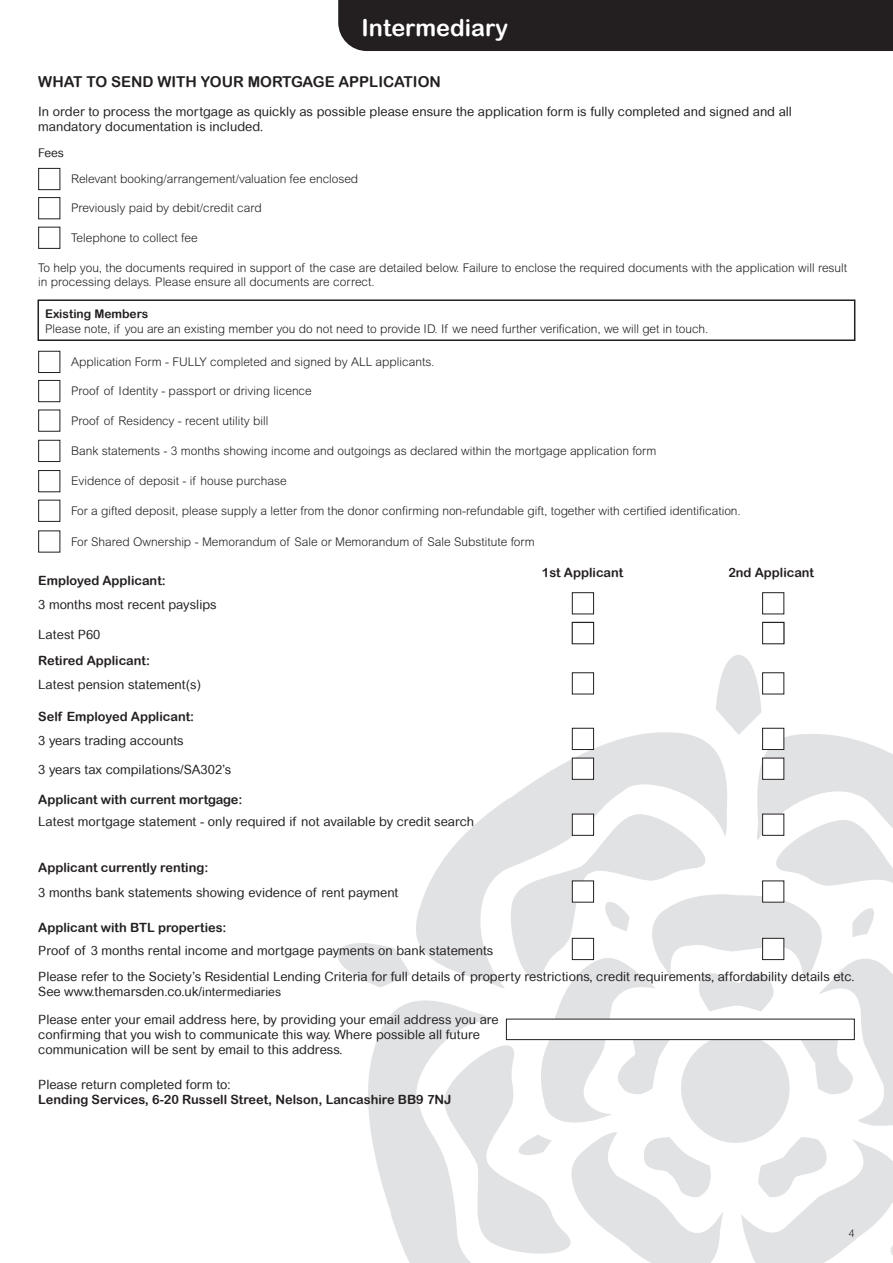
<style>
.page{position:relative;width:893px;height:1263px;background:#fff}
.page>*{position:absolute;margin:0;border:0;box-sizing:border-box;transform-origin:0 0}
.t1{font:23.4px "Arial Rounded MT Bold";color:#fff}
.Heading{font:15px "Arial Rounded MT Bold";color:#231f20}
.Paragraph_Style_1{font:12.75px/15.3px "Arial Rounded MT";color:#231f20}
.t2{font:12.75px "Arial Rounded MT Bold";color:#231f20}
.t3{font:300 12px/14.4px "Arial Rounded MT Std";color:#231f20}
.t4{font:12px "Arial Rounded MT Bold";color:#231f20}
.Paragraph_Style_1-2{font:12px "Arial Rounded MT";color:#231f20}
.t5{font:300 10.5px "Arial Rounded MT Std";color:#231f20}
.s1{font-size:12px}
</style>
<div class="page">
<svg style="left:368px;top:987px;width:66px;height:276px;fill:#e1e2e4"></svg>
<svg style="left:338px;top:943px;width:69px;height:44px"></svg>
<svg style="left:407px;top:875px;width:27px;height:115px"></svg>
<svg style="left:434px;top:655px;width:459px;height:608px"></svg>
<div style="left:338px;top:0;width:555px;height:51px;background:#231f20"></div>
<div style="left:38px;top:351px;width:22px;height:22px;border:1px solid #231f20"></div>
<div style="left:38px;top:380px;width:22px;height:22px;border:1px solid #231f20"></div>
<div style="left:38px;top:410px;width:22px;height:22px;border:1px solid #231f20"></div>
<div style="left:38px;top:440px;width:22px;height:22px;border:1px solid #231f20"></div>
<div style="left:38px;top:470px;width:22px;height:22px;border:1px solid #231f20"></div>
<div style="left:38px;top:500px;width:22px;height:22px;border:1px solid #231f20"></div>
<div style="left:38px;top:168px;width:22px;height:22px;border:1px solid #231f20"></div>
<div style="left:38px;top:197px;width:22px;height:22px;border:1px solid #231f20"></div>
<div style="left:38px;top:227px;width:22px;height:22px;border:1px solid #231f20"></div>
<div style="left:38px;top:299px;width:817px;height:42px;border:2px solid #231f20"></div>
<div style="left:572px;top:592px;width:22px;height:22px;border:1px solid #231f20"></div>
<div style="left:572px;top:673px;width:22px;height:21px;background:#fff"></div>
<div style="left:572px;top:672px;width:22px;height:22px;border:1px solid #231f20"></div>
<div style="left:762px;top:592px;width:22px;height:22px;border:1px solid #231f20"></div>
<div style="left:763px;top:673px;width:21px;height:21px;background:#fff"></div>
<div style="left:762px;top:672px;width:22px;height:22px;border:1px solid #231f20"></div>
<div style="left:572px;top:622px;width:22px;height:22px;border:1px solid #231f20"></div>
<div style="left:762px;top:622px;width:22px;height:22px;border:1px solid #231f20"></div>
<div style="left:572px;top:728px;width:22px;height:21px;background:#fff"></div>
<div style="left:572px;top:728px;width:22px;height:22px;border:1px solid #231f20"></div>
<div style="left:763px;top:728px;width:21px;height:21px;background:#fff"></div>
<div style="left:762px;top:728px;width:22px;height:22px;border:1px solid #231f20"></div>
<div style="left:572px;top:758px;width:22px;height:21px;background:#fff"></div>
<div style="left:572px;top:758px;width:22px;height:22px;border:1px solid #231f20"></div>
<div style="left:763px;top:758px;width:21px;height:21px;background:#fff"></div>
<div style="left:762px;top:758px;width:22px;height:22px;border:1px solid #231f20"></div>
<div style="left:572px;top:938px;width:22px;height:21px;background:#fff"></div>
<div style="left:572px;top:938px;width:22px;height:22px;border:1px solid #231f20"></div>
<div style="left:763px;top:938px;width:21px;height:21px;background:#fff"></div>
<div style="left:762px;top:938px;width:22px;height:22px;border:1px solid #231f20"></div>
<div style="left:572px;top:814px;width:22px;height:21px;background:#fff"></div>
<div style="left:572px;top:814px;width:22px;height:22px;border:1px solid #231f20"></div>
<div style="left:763px;top:814px;width:21px;height:21px;background:#fff"></div>
<div style="left:762px;top:814px;width:22px;height:22px;border:1px solid #231f20"></div>
<div style="left:572px;top:881px;width:22px;height:21px;background:#fff"></div>
<div style="left:572px;top:880px;width:22px;height:22px;border:1px solid #231f20"></div>
<div style="left:763px;top:881px;width:21px;height:21px;background:#fff"></div>
<div style="left:506px;top:1019px;width:348px;height:20px;background:#fff"></div>
<div style="left:506px;top:1019px;width:349px;height:21px;border:1px solid #231f20"></div>
<h1 class="t1" style="left:362px;top:14px;width:148px">Intermediary</h1>
<p class="Heading" style="left:38px;top:73px;width:404px">WHAT TO SEND WITH YOUR MORTGAGE APPLICATION</p>
<p class="Paragraph_Style_1" style="left:38px;top:103px;width:755px">In order to process the mortgage as quickly as possible please ensure the application form is fully completed and signed and all mandatory documentation is included.</p>
<p class="Paragraph_Style_1-2" style="left:38px;top:146px;width:27px">Fees</p>
<p class="t3" style="left:71px;top:172px;width:289px">Relevant booking/arrangement/valuation fee enclosed</p>
<p class="t3" style="left:71px;top:201px;width:192px">Previously paid by debit/credit card</p>
<p class="t3" style="left:71px;top:230px;width:128px">Telephone to collect fee</p>
<p class="t3" style="left:38px;top:260px;width:810px">To help you, the documents required in support of the case are detailed below. Failure to enclose the required documents with the application will result in processing delays. Please ensure all documents are correct.</p>
<p class="t4" style="left:45px;top:307px;width:105px">Existing Members</p>
<p class="t3" style="left:45px;top:321px;width:665px">Please note, if you are an existing member you do not need to provide ID. If we need further verification, we will get in touch.</p>
<p class="t3" style="left:71px;top:354px;width:365px">Application Form - FULLY completed and signed by ALL applicants.</p>
<p class="t3" style="left:71px;top:384px;width:242px">Proof of Identity - passport or driving licence</p>
<p class="t3" style="left:71px;top:413px;width:199px">Proof of Residency - recent utility bill</p>
<p class="t3" style="left:71px;top:443px;width:587px">Bank statements - 3 months showing income and outgoings as declared within the mortgage application form</p>
<p class="t3" style="left:71px;top:474px;width:217px">Evidence of deposit - if house purchase</p>
<p class="t3" style="left:71px;top:503px;width:671px">For a gifted deposit, please supply a letter from the donor confirming non-refundable gift, together with certified identification.</p>
<p class="t3" style="left:71px;top:534px;width:465px">For Shared Ownership - Memorandum of Sale or Memorandum of Sale Substitute form</p>
<p class="t2" style="left:38px;top:573px;width:129px">Employed Applicant:</p>
<p class="Paragraph_Style_1" style="left:38px;top:597px;width:180px">3 months most recent payslips</p>
<p class="Paragraph_Style_1" style="left:38px;top:627px;width:64px">Latest P60</p>
<p class="t2" style="left:38px;top:653px;width:113px">Retired Applicant:</p>
<p class="Paragraph_Style_1" style="left:38px;top:677px;width:164px">Latest pension statement(s)</p>
<p class="t2" style="left:38px;top:709px;width:157px">Self Employed Applicant:</p>
<p class="Paragraph_Style_1" style="left:38px;top:733px;width:147px">3 years trading accounts</p>
<p class="Paragraph_Style_1" style="left:38px;top:762px;width:194px">3 years tax compilations/SA302’s</p>
<p class="t2" style="left:38px;top:792px;width:206px">Applicant with current mortgage:</p>
<p class="Paragraph_Style_1" style="left:38px;top:814px;width:437px">Latest mortgage statement - only required if not available by credit search</p>
<p class="t2" style="left:542px;top:565px;width:83px">1st Applicant</p>
<p class="t2" style="left:728px;top:565px;width:87px">2nd Applicant</p>
<p class="t2" style="left:38px;top:859px;width:172px">Applicant currently renting:</p>
<p class="Paragraph_Style_1" style="left:38px;top:885px;width:362px">3 months bank statements showing evidence of rent payment</p>
<p class="t2" style="left:38px;top:920px;width:190px">Applicant with BTL properties:</p>
<p class="Paragraph_Style_1" style="left:38px;top:943px;width:457px">Proof of 3 months rental income and mortgage payments on bank statements</p>
<p class="Paragraph_Style_1" style="left:38px;top:969px;width:818px">Please refer to the Society’s Residential Lending Criteria for full details of property restrictions, credit requirements, affordability details etc.</p>
<p class="Paragraph_Style_1" style="left:38px;top:984px;width:244px">See www.themarsden.co.uk/<span class="s1">intermediaries</span></p>
<p class="Paragraph_Style_1" style="left:38px;top:1011px;width:462px">Please enter your email address here, by providing your email address you are confirming that you wish to communicate this way. Where possible all future communication will be sent by email to this address.</p>
<p class="Paragraph_Style_1" style="left:38px;top:1076px;width:194px">Please return completed form to:</p>
<p class="t2" style="left:38px;top:1092px;width:415px">Lending Services, 6-20 Russell Street, Nelson, Lancashire BB9 7NJ</p>
<p class="t5" style="left:849px;top:1227px;width:7px">4</p>
</div>
